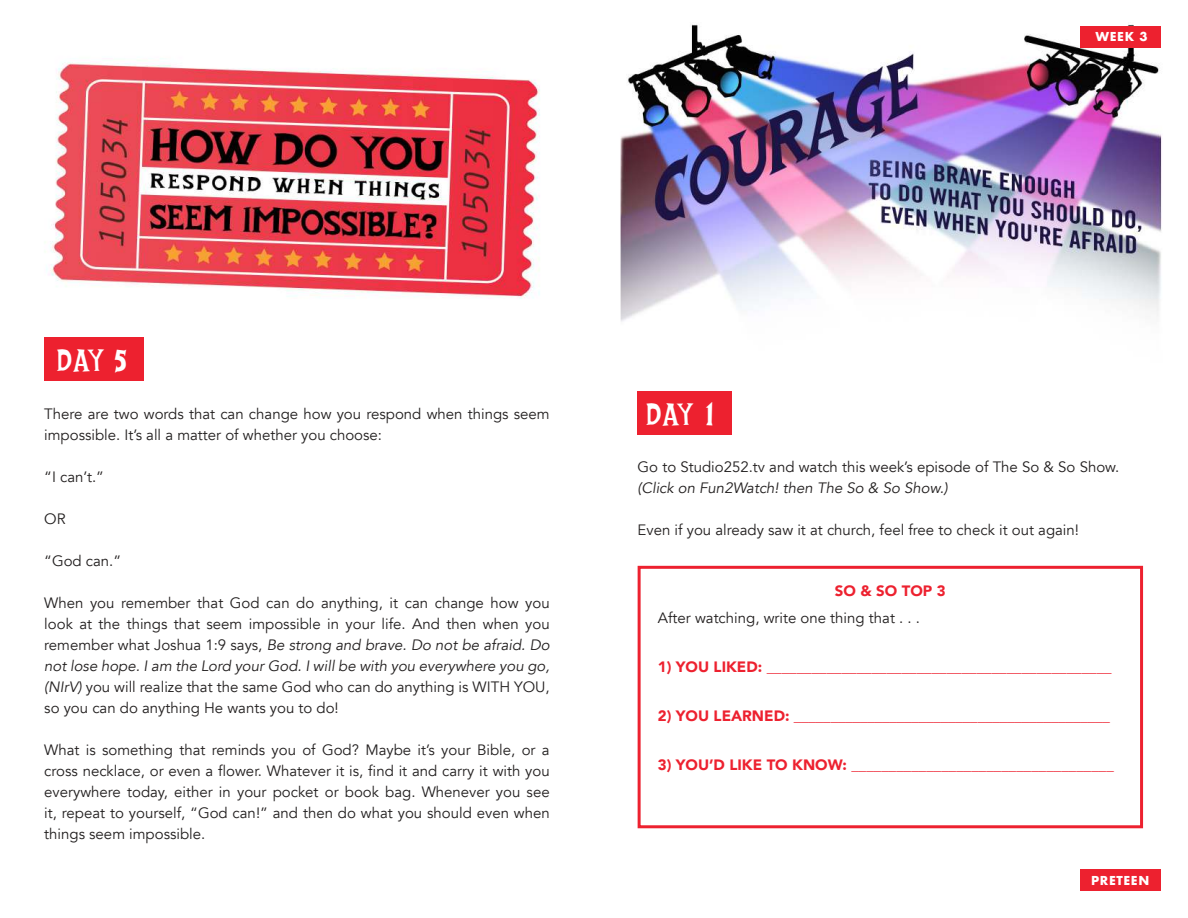
<style>
.page{position:relative;width:1188px;height:918px;background:#fff}
.page>*{position:absolute;margin:0;border:0;box-sizing:border-box;transform-origin:0 0}
.t1{font:28.5px "Fantasti Font";letter-spacing:.025em;color:#fff}
.t2{font:15px/21px "Avenir";color:#221f1f;text-align:justify}
.t3{font:900 15px "Avenir";color:#ed212f}
.t4{font:italic 15px "Avenir";color:#221f1f}
.t5{font:700 12px "Futura";letter-spacing:.05em;color:#fff}
.s1{font-style:italic}
</style>
<div class="page">
<img style="left:46px;top:24px;width:1116px;height:846px">
<div style="left:1080px;top:26px;width:81px;height:22px;background:#ed212f"></div>
<div style="left:1080px;top:870px;width:81px;height:21px;background:#ed212f"></div>
<div style="left:637px;top:391px;width:95px;height:44px;background:#ed212f"></div>
<div style="left:44px;top:337px;width:100px;height:44px;background:#ed212f"></div>
<div style="left:638px;top:566px;width:505px;height:262px;border:3px solid #ed212f"></div>
<p class="t5" style="left:1095px;top:30px;width:54px">WEEK 3</p>
<h1 class="t1" style="left:57px;top:345px;width:71px">DAY 5</h1>
<p class="t2" style="left:44px;top:405px;width:507px">There are two words that can change how you respond when things seem impossible. It’s all a matter of whether you choose:</p>
<p class="t2" style="left:44px;top:468px;width:61px">“I can’t.”</p>
<p class="t2" style="left:44px;top:510px;width:23px">OR</p>
<p class="t2" style="left:44px;top:552px;width:78px">“God can.”</p>
<p class="t2" style="left:44px;top:594px;width:507px">When you remember that God can do anything, it can change how you look at the things that seem impossible in your life. And then when you remember what Joshua 1:9 says, <span class="s1">Be strong and brave. Do not be afraid. Do not lose hope. I am the Lord your God. I will be with you everywhere you go, (NIrV)</span> you will realize that the same God who can do anything is WITH YOU, so you can do anything He wants you to do!</p>
<p class="t2" style="left:44px;top:741px;width:507px">What is something that reminds you of God? Maybe it’s your Bible, or a cross necklace, or even a flower. Whatever it is, find it and carry it with you everywhere today, either in your pocket or book bag. Whenever you see it, repeat to yourself, “God can!” and then do what you should even when things seem impossible.</p>
<h1 class="t1" style="left:647px;top:398px;width:71px">DAY 1</h1>
<p class="t2" style="left:638px;top:458px;width:483px">Go to Studio252.tv and watch this week’s episode of The So &amp; So Show.</p>
<p class="t4" style="left:638px;top:482px;width:312px">(Click on Fun2Watch! then The So &amp; So Show.)</p>
<p class="t2" style="left:638px;top:521px;width:443px">Even if you already saw it at church, feel free to check it out again!</p>
<p class="t3" style="left:835px;top:584px;width:112px">SO &amp; SO TOP 3</p>
<p class="t2" style="left:658px;top:609px;width:264px">After watching, write one thing that . . .</p>
<p class="t3" style="left:658px;top:661px;width:455px">1) YOU LIKED: ______________________________________________</p>
<p class="t3" style="left:658px;top:710px;width:454px">2) YOU LEARNED: ___________________________________________</p>
<p class="t3" style="left:658px;top:758px;width:457px">3) YOU’D LIKE TO KNOW: ___________________________________</p>
<p class="t5" style="left:1091px;top:874px;width:60px">PRETEEN</p>
</div>
